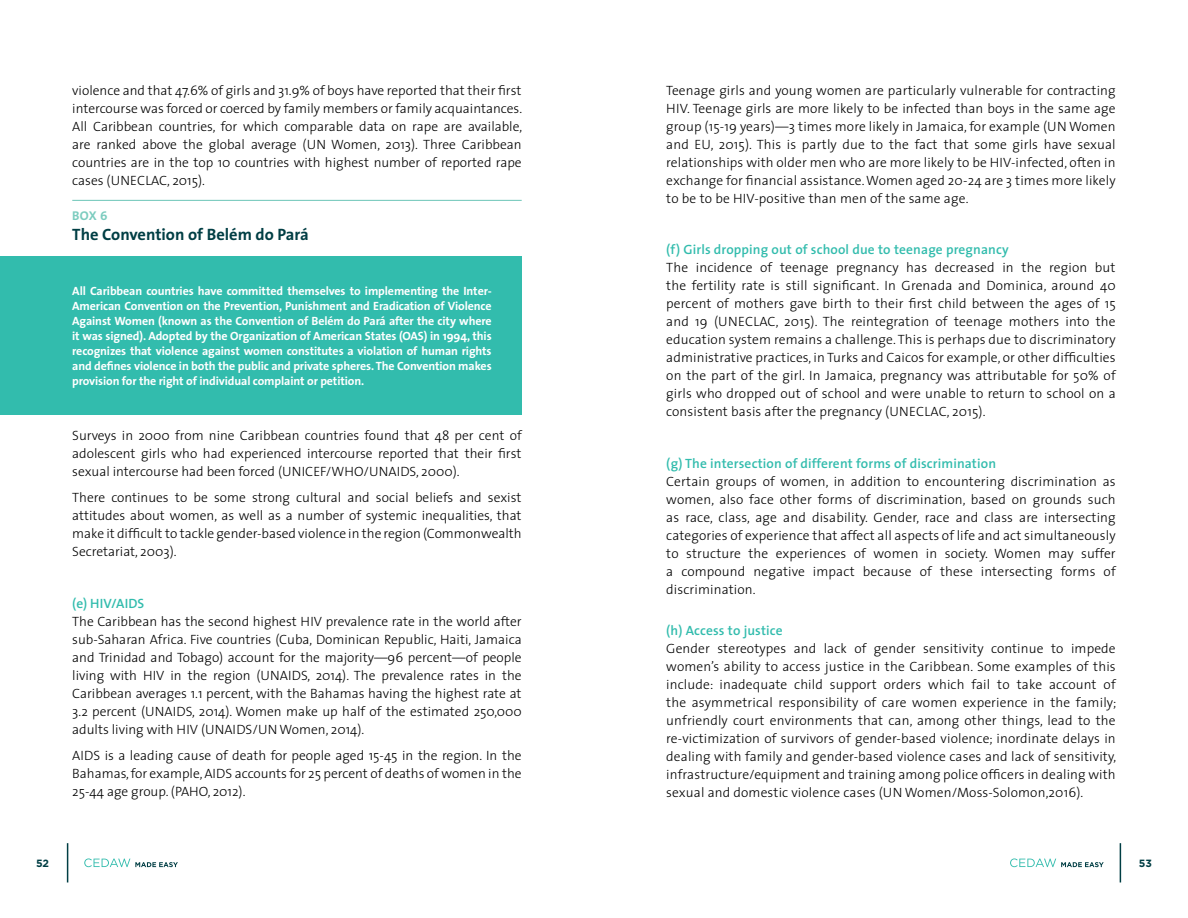
<style>
.page{position:relative;width:1188px;height:918px;background:#fff}
.page>*{position:absolute;margin:0;border:0;box-sizing:border-box;transform-origin:0 0}
.t1{font:700 16.5px "The Sans";color:#003e44}
.t2{font:300 13.5px/18px "The Sans";color:#000;text-align:justify}
.t3{font:600 13.5px "The Sans";letter-spacing:.01em;color:#32bcad}
.t4{font:12.75px "The Sans Bold Caps";color:#7cccbf}
.t5{font:700 12px/15px "The Sans";letter-spacing:-.01em;color:#fff;text-align:justify}
.t6{font:700 10.5px "Gotham";color:#003e44}
</style>
<div class="page">
<hr style="left:67px;top:843px;width:1px;height:39px;background:#003e44">
<hr style="left:1120px;top:843px;width:1px;height:39px;background:#003e44">
<svg style="left:84px;top:858px;width:94px;height:9px"></svg>
<svg style="left:1010px;top:858px;width:94px;height:9px"></svg>
<hr style="left:72px;top:200px;width:450px;height:1px;background:#7cccbf">
<div style="left:0;top:256px;width:522px;height:159px;background:#32bcad"></div>
<p class="t2" style="left:72px;top:81px;width:452px">violence and that 47.6% of girls and 31.9% of boys have reported that their first intercourse was forced or coerced by family members or family acquaintances.<br>All Caribbean countries, for which comparable data on rape are available, are ranked above the global average (UN Women, 2013). Three Caribbean countries are in the top 10 countries with highest number of reported rape cases (UNECLAC, 2015).</p>
<p class="t2" style="left:666px;top:81px;width:451px">Teenage girls and young women are particularly vulnerable for contracting HIV. Teenage girls are more likely to be infected than boys in the same age group (15-19 years)—3 times more likely in Jamaica, for example (UN Women and EU, 2015). This is partly due to the fact that some girls have sexual relationships with older men who are more likely to be HIV-infected, often in exchange for financial assistance. Women aged 20-24 are 3 times more likely to be to be HIV-positive than men of the same age.</p>
<p class="t3" style="left:666px;top:239px;width:344px">(f) Girls dropping out of school due to teenage pregnancy</p>
<p class="t2" style="left:666px;top:258px;width:451px">The incidence of teenage pregnancy has decreased in the region but the fertility rate is still significant. In Grenada and Dominica, around 40 percent of mothers gave birth to their first child between the ages of 15 and 19 (UNECLAC, 2015). The reintegration of teenage mothers into the education system remains a challenge. This is perhaps due to discriminatory administrative practices, in Turks and Caicos for example, or other difficulties on the part of the girl. In Jamaica, pregnancy was attributable for 50% of girls who dropped out of school and were unable to return to school on a consistent basis after the pregnancy (UNECLAC, 2015).</p>
<p class="t3" style="left:666px;top:452px;width:331px">(g) The intersection of different forms of discrimination</p>
<p class="t2" style="left:666px;top:472px;width:451px">Certain groups of women, in addition to encountering discrimination as women, also face other forms of discrimination, based on grounds such as race, class, age and disability. Gender, race and class are intersecting categories of experience that affect all aspects of life and act simultaneously to structure the experiences of women in society. Women may suffer a compound negative impact because of these intersecting forms of discrimination.</p>
<p class="t3" style="left:666px;top:619px;width:118px">(h) Access to justice</p>
<p class="t2" style="left:666px;top:639px;width:452px">Gender stereotypes and lack of gender sensitivity continue to impede women’s ability to access justice in the Caribbean. Some examples of this include: inadequate child support orders which fail to take account of the asymmetrical responsibility of care women experience in the family; unfriendly court environments that can, among other things, lead to the re-victimization of survivors of gender-based violence; inordinate delays in dealing with family and gender-based violence cases and lack of sensitivity, infrastructure/equipment and training among police officers in dealing with sexual and domestic violence cases (UN Women/Moss-Solomon,2016).</p>
<p class="t4" style="left:72px;top:205px;width:37px">BOX 6</p>
<p class="t1" style="left:72px;top:221px;width:238px">The Convention of Belém do Pará</p>
<p class="t5" style="left:72px;top:283px;width:421px">All Caribbean countries have committed themselves to implementing the Inter-American Convention on the Prevention, Punishment and Eradication of Violence Against Women (known as the Convention of Belém do Pará after the city where it was signed). Adopted by the Organization of American States (OAS) in 1994, this recognizes that violence against women constitutes a violation of human rights and defines violence in both the public and private spheres.The Convention makes provision for the right of individual complaint or petition.</p>
<p class="t2" style="left:72px;top:426px;width:451px">Surveys in 2000 from nine Caribbean countries found that 48 per cent of adolescent girls who had experienced intercourse reported that their first sexual intercourse had been forced (UNICEF/WHO/UNAIDS, 2000).</p>
<p class="t2" style="left:72px;top:488px;width:451px">There continues to be some strong cultural and social beliefs and sexist attitudes about women, as well as a number of systemic inequalities, that make it difficult to tackle gender-based violence in the region (Commonwealth Secretariat, 2003).</p>
<p class="t3" style="left:72px;top:592px;width:74px">(e) HIV/AIDS</p>
<p class="t2" style="left:72px;top:612px;width:451px">The Caribbean has the second highest HIV prevalence rate in the world after sub-Saharan Africa. Five countries (Cuba, Dominican Republic, Haiti, Jamaica and Trinidad and Tobago) account for the majority—96 percent—of people living with HIV in the region (UNAIDS, 2014). The prevalence rates in the Caribbean averages 1.1 percent, with the Bahamas having the highest rate at 3.2 percent (UNAIDS, 2014). Women make up half of the estimated 250,000 adults living with HIV (UNAIDS/UN Women, 2014).</p>
<p class="t2" style="left:72px;top:746px;width:451px">AIDS is a leading cause of death for people aged 15-45 in the region. In the Bahamas, for example, AIDS accounts for 25 percent of deaths of women in the 25-44 age group. (PAHO, 2012).</p>
<p class="t6" style="left:36px;top:856px;width:15px">52</p>
<p class="t6" style="left:1139px;top:856px;width:15px">53</p>
</div>
